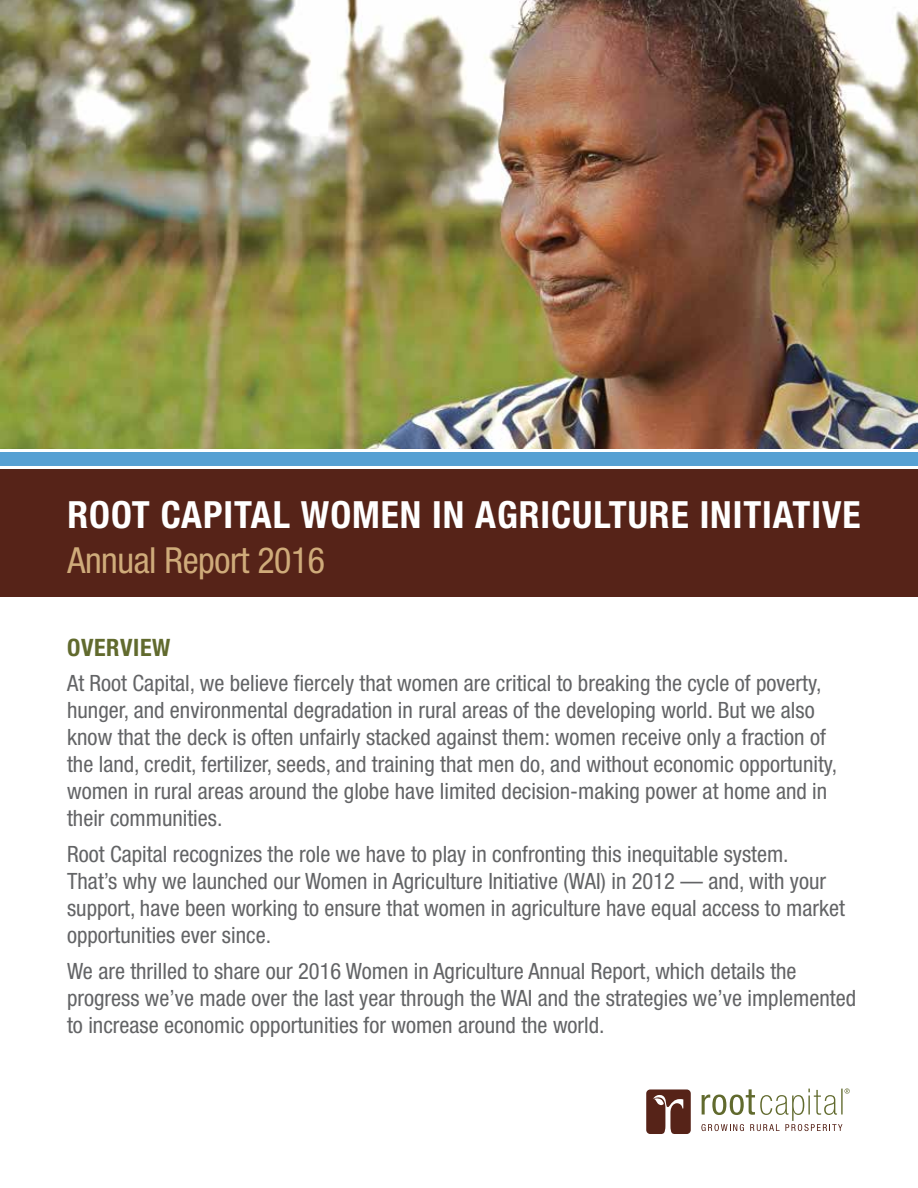
<style>
.page{position:relative;width:918px;height:1188px;background:#fff}
.page>*{position:absolute;margin:0;border:0;box-sizing:border-box;transform-origin:0 0}
.t1{font:700 condensed 37.5px "Helvetica Neue";letter-spacing:.025em;color:#fff}
.t2{font:condensed 36px "Helvetica Neue";letter-spacing:-.01em;color:#cfab7a}
.t3{font:700 condensed 24px "Helvetica Neue";letter-spacing:.025em;color:#616a2e}
.t4{font:condensed 22.5px/27px "Helvetica Neue";color:#636466}
</style>
<div class="page">
<div style="left:0;top:469px;width:918px;height:127px;background:#562318"></div>
<div style="left:0;top:452px;width:918px;height:13px;background:#56a0d3"></div>
<img style="left:0;top:0;width:918px;height:449px">
<svg style="left:646px;top:1089px;width:45px;height:45px;background:#72473e"></svg>
<svg style="left:701px;top:1088px;width:149px;height:43px"></svg>
<h1 class="t1" style="left:68px;top:492px;width:795px">ROOT CAPITAL WOMEN IN AGRICULTURE INITIATIVE</h1>
<h2 class="t2" style="left:68px;top:540px;width:259px">Annual Report 2016</h2>
<p class="t3" style="left:67px;top:632px;width:105px">OVERVIEW</p>
<p class="t4" style="left:67px;top:670px;width:772px">At Root Capital, we believe fiercely that women are critical to breaking the cycle of poverty, hunger, and environmental degradation in rural areas of the developing world. But we also know that the deck is often unfairly stacked against them: women receive only a fraction of the land, credit, fertilizer, seeds, and training that men do, and without economic opportunity, women in rural areas around the globe have limited decision-making power at home and in their communities.</p>
<p class="t4" style="left:67px;top:840px;width:779px">Root Capital recognizes the role we have to play in confronting this inequitable system.<br>That’s why we launched our Women in Agriculture Initiative (WAI) in 2012 — and, with your support, have been working to ensure that women in agriculture have equal access to market opportunities ever since.</p>
<p class="t4" style="left:67px;top:957px;width:791px">We are thrilled to share our 2016 Women in Agriculture Annual Report, which details the progress we’ve made over the last year through the WAI and the strategies we’ve implemented to increase economic opportunities for women around the world.</p>
</div>
